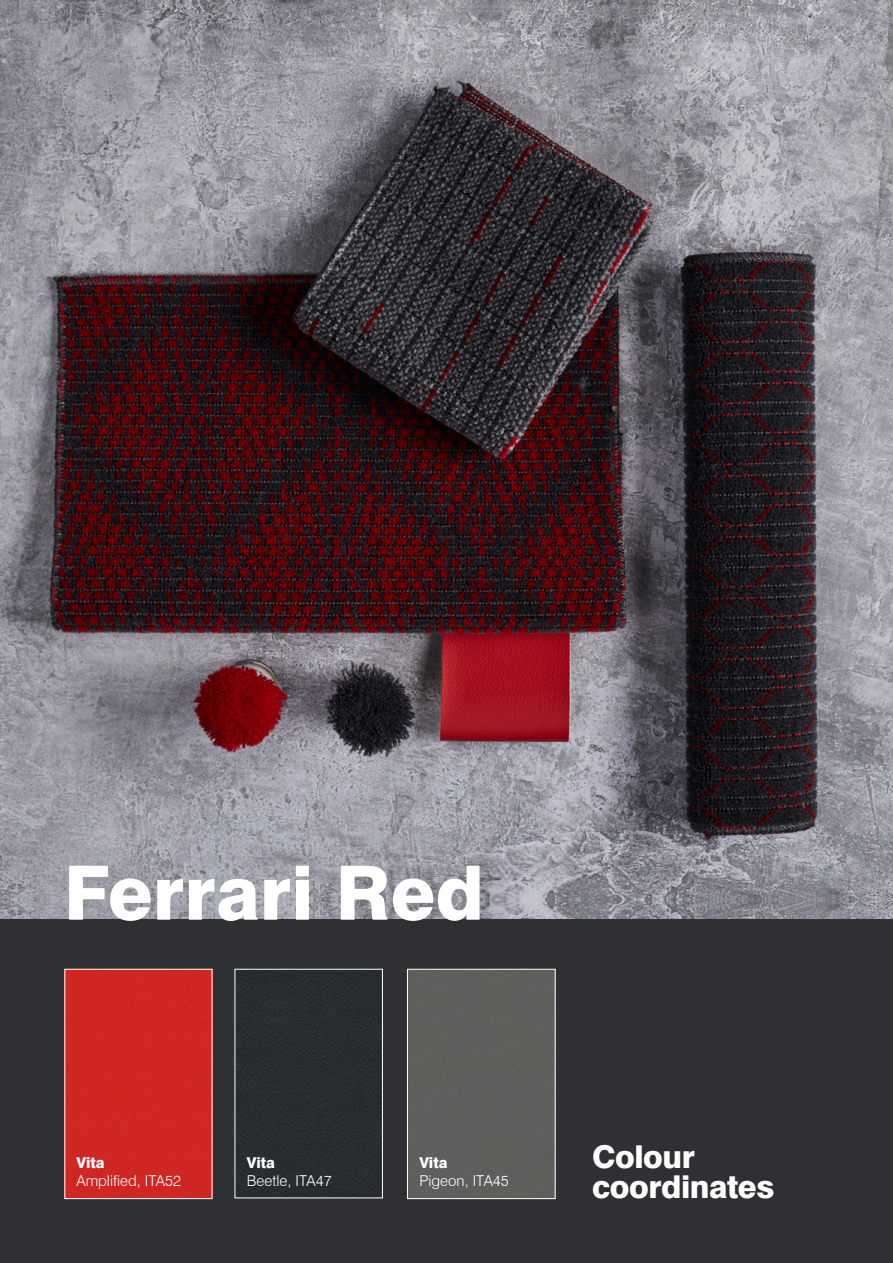
<style>
.page{position:relative;width:893px;height:1263px;background:#fff}
.page>*{position:absolute;margin:0;border:0;box-sizing:border-box;transform-origin:0 0}
.t1{font:800 75px "Swiss 721 BT";color:#fff}
.t2{font:800 31.5px/30px "Swiss 721 BT";letter-spacing:-.015em;color:#fff}
.t3{font:300 15px "Swiss 721 BT";color:#fff}
.t4{font:800 15px "Swiss 721 BT";color:#fff}
</style>
<div class="page">
<img style="left:0;top:0;width:893px;height:920px">
<div style="left:0;top:920px;width:893px;height:343px;background:#2f3033"></div>
<div style="left:409px;top:971px;width:144px;height:226px;background:#5e5f5b"></div>
<div style="left:407px;top:969px;width:148px;height:230px;border:1px solid #fff"></div>
<div style="left:66px;top:971px;width:144px;height:226px;background:#ce2723"></div>
<div style="left:64px;top:969px;width:148px;height:230px;border:1px solid #fff"></div>
<img style="left:237px;top:971px;width:144px;height:225px">
<div style="left:235px;top:969px;width:148px;height:229px;border:1px solid #fff"></div>
<h1 class="t1" style="left:64px;top:847px;width:422px">Ferrari Red</h1>
<p class="t4" style="left:77px;top:1153px;width:30px">Vita</p>
<p class="t3" style="left:77px;top:1171px;width:106px">Amplified, ITA52</p>
<p class="t4" style="left:247px;top:1153px;width:30px">Vita</p>
<p class="t3" style="left:247px;top:1171px;width:86px">Beetle, ITA47</p>
<p class="t4" style="left:419px;top:1153px;width:30px">Vita</p>
<p class="t3" style="left:419px;top:1171px;width:91px">Pigeon, ITA45</p>
<h2 class="t2" style="left:592px;top:1141px;width:184px">Colour coordinates</h2>
</div>
